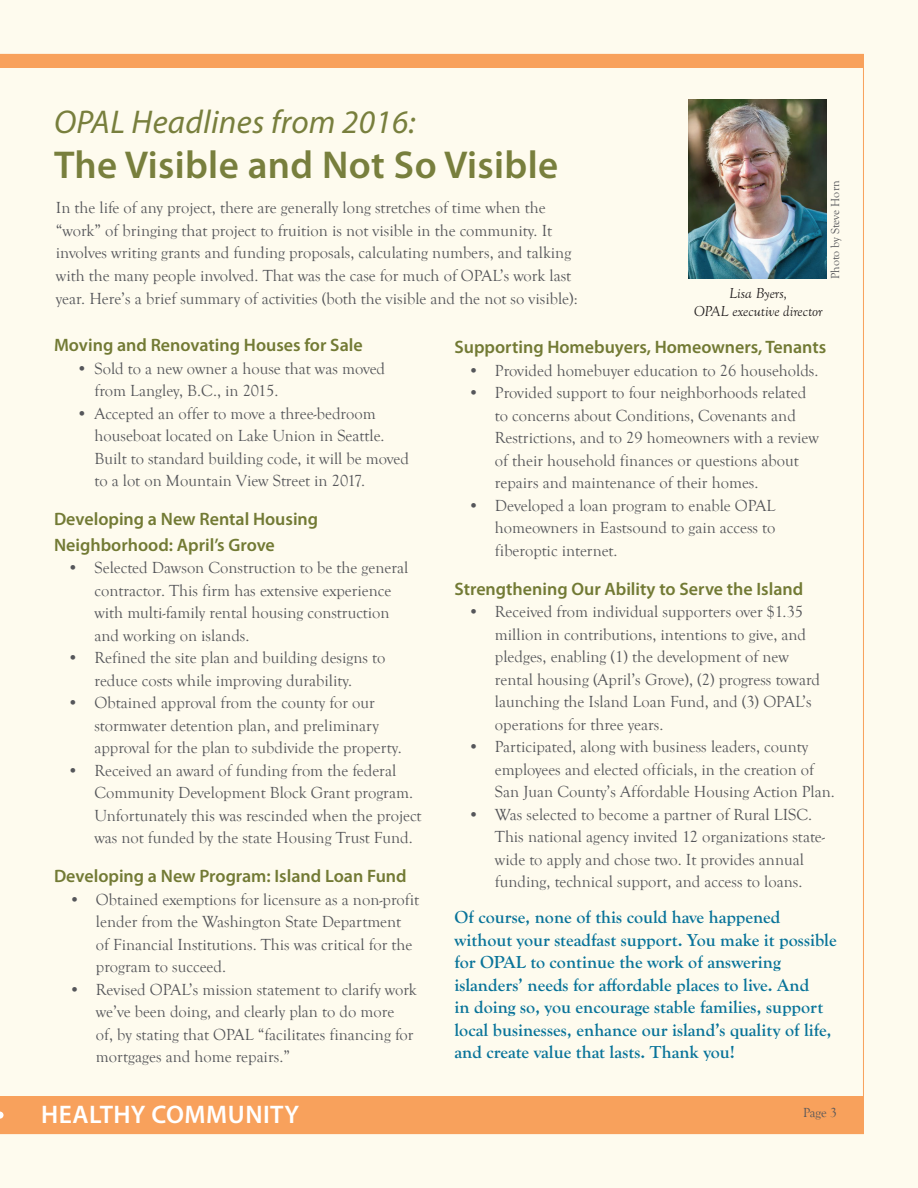
<style>
.page{position:relative;width:918px;height:1188px;background:#fefbee}
.page>*{position:absolute;margin:0;border:0;box-sizing:border-box;transform-origin:0 0}
.t1{font:600 39px "Myriad Pro";letter-spacing:.01em;color:#787f3d}
.t2{font:italic 33px "Myriad Pro";letter-spacing:.01em;color:#787f3d}
.t3{font:600 25.5px "Myriad Pro";letter-spacing:.02em;color:#fff}
.t4{font:700 18px/22.5px "Goudy Old Sty";color:#087399}
.t5{font:600 18px/25.5px "Myriad Pro";color:#727a34}
.t6{font:16.5px/22.5px "Goudy Old Style T";color:#55565a}
.t7{font:italic 15px/18px "Goudy Old Sty";color:#231f20;text-align:center}
.t8{font:13.5px "Goudy Old Style T";color:#55565a}
.t9{font:12px "Goudy Old Sty";letter-spacing:-.005em;color:#55565a}
</style>
<div class="page">
<div style="left:0;top:54px;width:864px;height:1080px;background:#fefbee"></div>
<img style="left:689px;top:99px;width:138px;height:180px">
<h2 class="t2" style="left:54px;top:101px;width:363px">OPAL Headlines from 2016:</h2>
<h1 class="t1" style="left:54px;top:140px;width:506px">The Visible and Not So Visible</h1>
<p class="t6" style="left:56px;top:197px;width:523px">In the life of any project, there are generally long stretches of time when the “work” of bringing that project to fruition is not visible in the community. It involves writing grants and funding proposals, calculating numbers, and talking with the many people involved. That was the case for much of OPAL’s work last year. Here’s a brief summary of activities (both the visible and the not so visible):</p>
<p class="t9" style="left:829px;top:279px;width:100px;rotate:-90deg">Photo by Steve Horn</p>
<p class="t7" style="left:694px;top:284px;width:130px">Lisa Byers,<br>OPAL executive director</p>
<p class="t5" style="left:54px;top:332px;width:310px">Moving and Renovating Houses for Sale</p>
<p class="t6" style="left:95px;top:357px;width:292px;text-indent:-18px">• Sold to a new owner a house that was moved from Langley, B.C., in 2015.</p>
<p class="t6" style="left:95px;top:402px;width:316px;text-indent:-18px">• Accepted an offer to move a three-bedroom houseboat located on Lake Union in Seattle.<br>Built to standard building code, it will be moved to a lot on Mountain View Street in 2017.</p>
<p class="t5" style="left:54px;top:506px;width:266px">Developing a New Rental Housing<br>Neighborhood: April’s Grove</p>
<p class="t6" style="left:94px;top:557px;width:315px;text-indent:-27px">• Selected Dawson Construction to be the general contractor. This firm has extensive experience with multi-family rental housing construction and working on islands.</p>
<p class="t6" style="left:67px;top:647px;width:319px;text-align:center">• Refined the site plan and building designs to reduce costs while improving durability.</p>
<p class="t6" style="left:94px;top:692px;width:309px;text-indent:-27px">• Obtained approval from the county for our stormwater detention plan, and preliminary approval for the plan to subdivide the property.</p>
<p class="t6" style="left:94px;top:759px;width:329px;text-indent:-27px">• Received an award of funding from the federal Community Development Block Grant program.<br>Unfortunately this was rescinded when the project was not funded by the state Housing Trust Fund.</p>
<p class="t5" style="left:54px;top:863px;width:354px">Developing a New Program: Island Loan Fund</p>
<p class="t6" style="left:96px;top:888px;width:325px;text-indent:-27px">• Obtained exemptions for licensure as a non-profit lender from the Washington State Department<br>of Financial Institutions. This was critical for the program to succeed.</p>
<p class="t6" style="left:96px;top:978px;width:322px;text-indent:-27px">• Revised OPAL’s mission statement to clarify work we’ve been doing, and clearly plan to do more<br>of, by stating that OPAL “facilitates financing for mortgages and home repairs.”</p>
<h3 class="t3" style="left:41px;top:1098px;width:260px">HEALTHY COMMUNITY</h3>
<p class="t5" style="left:454px;top:334px;width:373px">Supporting Homebuyers, Homeowners, Tenants</p>
<p class="t6" style="left:468px;top:360px;width:352px">• Provided homebuyer education to 26 households.</p>
<p class="t6" style="left:495px;top:382px;width:325px;text-indent:-27px">• Provided support to four neighborhoods related to concerns about Conditions, Covenants and Restrictions, and to 29 homeowners with a review of their household finances or questions about repairs and maintenance of their homes.</p>
<p class="t6" style="left:495px;top:495px;width:282px;text-align:justify;text-indent:-27px">• Developed a loan program to enable OPAL homeowners in Eastsound to gain access to fiberoptic internet.</p>
<p class="t5" style="left:454px;top:576px;width:350px">Strengthening Our Ability to Serve the Island</p>
<p class="t6" style="left:495px;top:601px;width:327px;text-indent:-27px">• Received from individual supporters over $1.35 million in contributions, intentions to give, and pledges, enabling (1) the development of new rental housing (April’s Grove), (2) progress toward launching the Island Loan Fund, and (3) OPAL’s operations for three years.</p>
<p class="t6" style="left:495px;top:736px;width:341px;text-indent:-27px">• Participated, along with business leaders, county employees and elected officials, in the creation of<br>San Juan County’s Affordable Housing Action Plan.</p>
<p class="t6" style="left:495px;top:804px;width:332px;text-indent:-27px">• Was selected to become a partner of Rural LISC.<br>This national agency invited 12 organizations state&shy;wide to apply and chose two. It provides annual funding, technical support, and access to loans.</p>
<p class="t4" style="left:454px;top:907px;width:384px">Of course, none of this could have happened without your steadfast support. You make it possible for OPAL to continue the work of answering islanders’ needs for affordable places to live. And<br>in doing so, you encourage stable families, support local businesses, enhance our island’s quality of life, and create value that lasts. Thank you!</p>
<p class="t8" style="left:803px;top:1105px;width:35px">Page 3</p>
</div>
